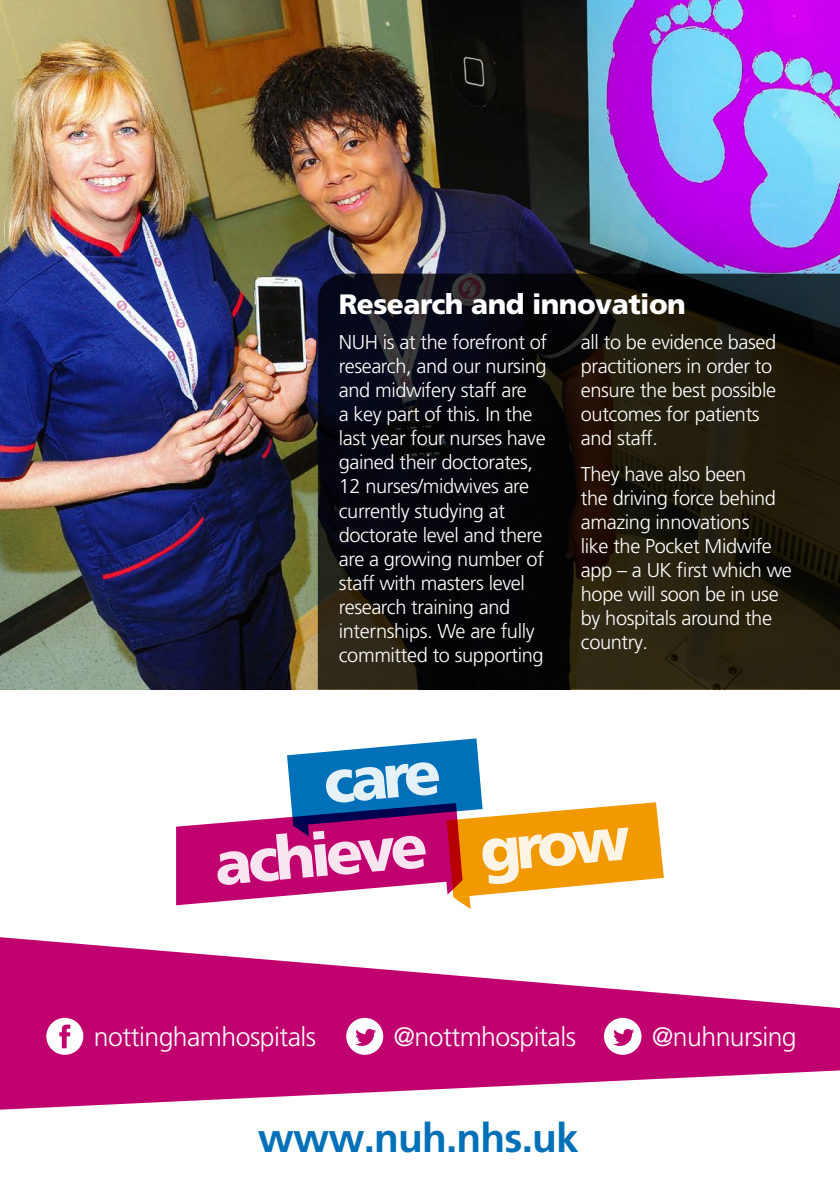
<style>
.page{position:relative;width:840px;height:1191px;background:#fff}
.page>*{position:absolute;margin:0;border:0;box-sizing:border-box;transform-origin:0 0}
.t1{font:900 60.8px/72px "Frutiger LT Pro";color:#fff}
.t2{font:700 40.6px "Frutiger LT Pro";letter-spacing:-.02em;color:#0071b8}
.Body{font:900 28px "Frutiger LT Pro";letter-spacing:-.02em;color:#fff}
.t3{font:300 26.6px "Frutiger LT Pro";letter-spacing:-.02em;color:#fff}
.Body-2{font:300 20px/24px "Frutiger LT Pro";letter-spacing:-.02em;color:#fff}
</style>
<div class="page">
<svg style="left:0;top:937px;width:839px;height:133px;fill:#c10070"></svg>
<svg style="left:0;top:1070px;width:839px;height:40px"></svg>
<img style="left:0;top:0;width:839px;height:689px">
<svg style="left:317px;top:274px;width:522px;height:415px"></svg>
<svg style="left:46px;top:1017px;width:37px;height:37px"></svg>
<svg style="left:346px;top:1017px;width:37px;height:37px"></svg>
<svg style="left:176px;top:738px;width:487px;height:171px"></svg>
<svg style="left:603px;top:1017px;width:38px;height:37px"></svg>
<p class="Body" style="left:338px;top:287px;width:348px">Research and innovation</p>
<p class="Body-2" style="left:338px;top:331px;width:210px">NUH is at the forefront of research, and our nursing and midwifery staff are<br>a key part of this. In the last year four nurses have gained their doctorates,<br>12 nurses/midwives are currently studying at doctorate level and there are a growing number of staff with masters level research training and internships. We are fully committed to supporting</p>
<p class="Body-2" style="left:580px;top:331px;width:197px">all to be evidence based practitioners in order to ensure the best possible outcomes for patients and staff.</p>
<p class="Body-2" style="left:580px;top:462px;width:212px">They have also been<br>the driving force behind amazing innovations<br>like the Pocket Midwife app – a UK first which we hope will soon be in use by hospitals around the country.</p>
<h1 class="t1" style="left:205px;top:756px;width:417px;text-indent:116px;rotate:-5deg">care achieve grow</h1>
<p class="t3" style="left:94px;top:1021px;width:224px">nottinghamhospitals</p>
<p class="t3" style="left:393px;top:1021px;width:184px">@nottmhospitals</p>
<p class="t2" style="left:258px;top:1114px;width:322px">www.nuh.nhs.uk</p>
<p class="t3" style="left:651px;top:1021px;width:146px">@nuhnursing</p>
</div>
